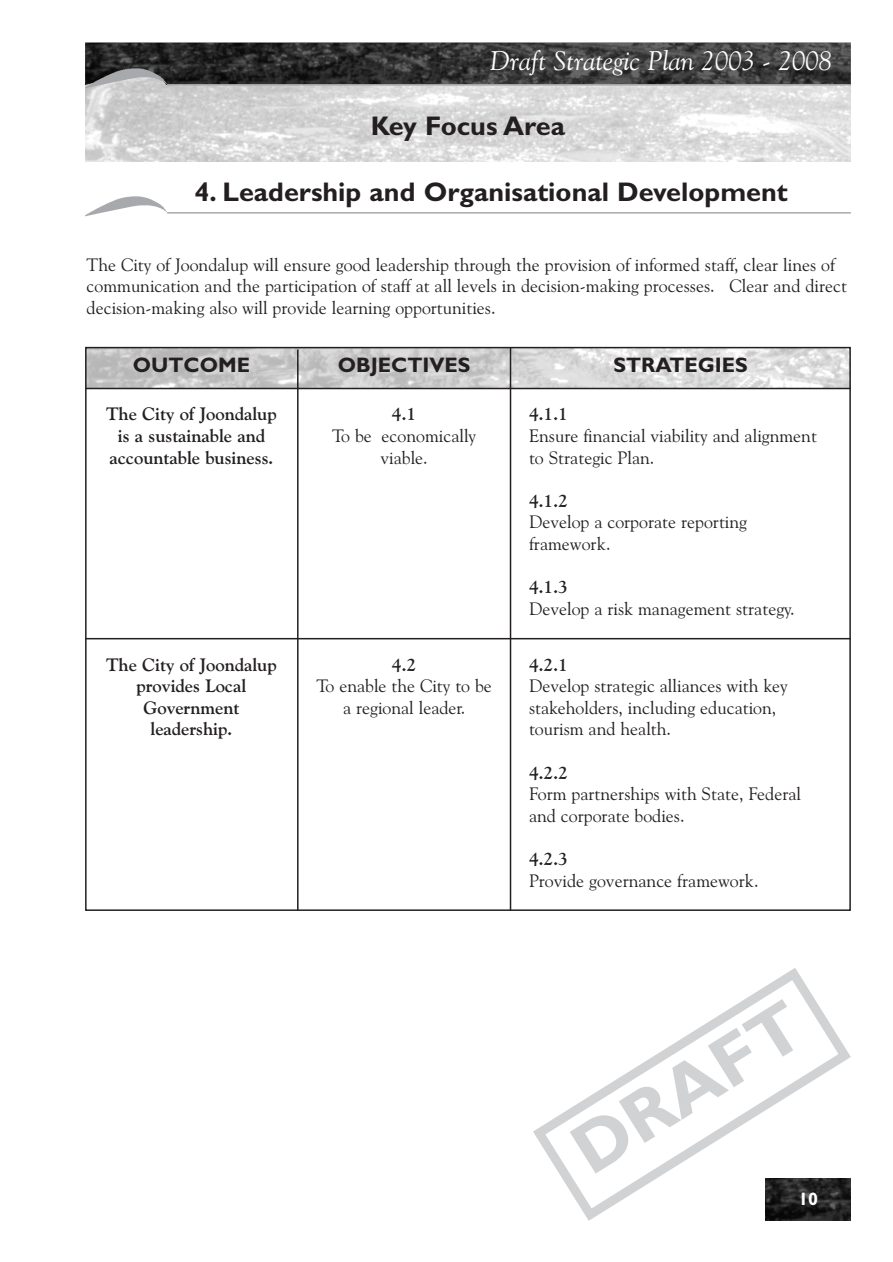
<style>
.page{position:relative;width:893px;height:1262px;background:#fff}
.page>*{position:absolute;margin:0;border:0;box-sizing:border-box;transform-origin:0 0}
.t1{font:700 72px "Gill Sans";color:#d1d2d4}
.t2{font:700 27px "Gill Sans";color:#231f20}
.t3{font:italic 27px "Goudy Old Style BT";color:#fff}
.t4{font:700 21px "Gill Sans";color:#231f20}
.t5{font:18px/21.6px "Goudy Old Style BT";color:#231f20}
.t6{font:700 18px/21.6px "Goudy Old Style BT";color:#231f20;text-align:center}
.t7{font:700 18px "Gill Sans";color:#fff}
</style>
<div class="page">
<svg style="left:533px;top:968px;width:318px;height:253px"></svg>
<img style="left:88px;top:350px;width:759px;height:38px">
<hr style="left:297px;top:349px;width:1px;height:562px;background:#231f20">
<hr style="left:509px;top:347px;width:2px;height:564px;background:#231f20">
<hr style="left:85px;top:388px;width:765px;height:1px;background:#231f20">
<hr style="left:85px;top:638px;width:765px;height:1px;background:#231f20">
<img style="left:85px;top:196px;width:82px;height:20px">
<hr style="left:167px;top:212px;width:683px;height:2px;background:#a8a9ad">
<img style="left:85px;top:86px;width:765px;height:75px">
<img style="left:85px;top:43px;width:765px;height:41px">
<img style="left:85px;top:68px;width:82px;height:20px">
<hr style="left:167px;top:84px;width:683px;height:2px;background:#a8a9ad">
<img style="left:765px;top:1178px;width:85px;height:42px">
<h2 class="t3" style="left:490px;top:50px;width:343px">Draft Strategic Plan 2003 - 2008</h2>
<h2 class="t2" style="left:371px;top:116px;width:196px">Key Focus Area</h2>
<h2 class="t2" style="left:195px;top:183px;width:594px">4. Leadership and Organisational Development</h2>
<p class="t5" style="left:87px;top:255px;width:762px">The City of Joondalup will ensure good leadership through the provision of informed staff, clear lines of communication and the participation of staff at all levels in decision-making processes. Clear and direct decision-making also will provide learning opportunities.</p>
<p class="t4" style="left:133px;top:358px;width:119px">OUTCOME</p>
<p class="t4" style="left:338px;top:358px;width:134px">OBJECTIVES</p>
<p class="t4" style="left:613px;top:358px;width:136px">STRATEGIES</p>
<p class="t6" style="left:106px;top:405px;width:172px">The City of Joondalup is a sustainable and accountable business.</p>
<p class="t6" style="left:392px;top:405px;width:26px">4.1</p>
<p class="t5" style="left:332px;top:426px;width:146px;text-align:center">To be economically viable.</p>
<p class="t6" style="left:106px;top:655px;width:172px">The City of Joondalup provides Local<br>Government leadership.</p>
<p class="t6" style="left:392px;top:655px;width:26px">4.2</p>
<p class="t5" style="left:316px;top:676px;width:177px;text-align:center">To enable the City to be a regional leader.</p>
<p class="t6" style="left:529px;top:405px;width:40px">4.1.1</p>
<p class="t5" style="left:529px;top:426px;width:289px">Ensure financial viability and alignment to Strategic Plan.</p>
<p class="t6" style="left:529px;top:491px;width:40px">4.1.2</p>
<p class="t5" style="left:529px;top:513px;width:219px">Develop a corporate reporting framework.</p>
<p class="t6" style="left:529px;top:577px;width:40px">4.1.3</p>
<p class="t5" style="left:529px;top:599px;width:267px">Develop a risk management strategy.</p>
<p class="t6" style="left:529px;top:655px;width:40px">4.2.1</p>
<p class="t5" style="left:529px;top:676px;width:260px">Develop strategic alliances with key stakeholders, including education, tourism and health.</p>
<p class="t6" style="left:529px;top:763px;width:40px">4.2.2</p>
<p class="t5" style="left:529px;top:784px;width:274px">Form partnerships with State, Federal and corporate bodies.</p>
<p class="t6" style="left:529px;top:849px;width:40px">4.2.3</p>
<p class="t5" style="left:529px;top:871px;width:231px">Provide governance framework.</p>
<h1 class="t1" style="left:565px;top:1134px;width:259px;rotate:-32deg">DRAFT</h1>
<p class="t7" style="left:798px;top:1192px;width:21px">10</p>
</div>
